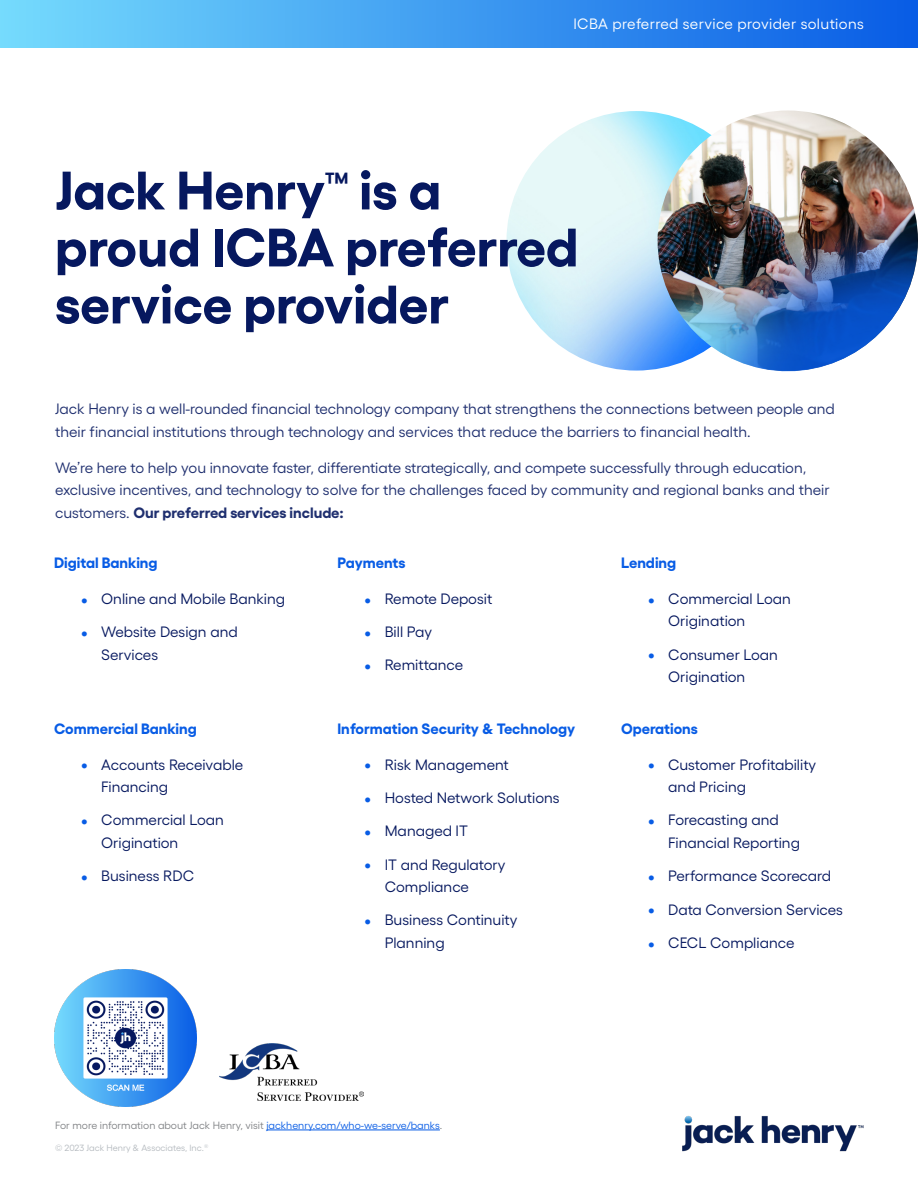
<style>
.page{position:relative;width:918px;height:1188px;background:#fff}
.page>*{position:absolute;margin:0;border:0;box-sizing:border-box;transform-origin:0 0}
.Main_Title{font:700 54px/57px "Gellix";color:#06185f}
.t1{font:15px/22.5px "Gellix";color:#06185f}
.Updated_Body_Text{font:15px/22.5px "Gellix";color:#1f2f6f}
.List_Heading{font:700 15px "Gellix";color:#085ce5}
.t2{font:15px "Gellix";letter-spacing:.025em;color:#fff}
.t3{font:10.5px "Gellix";color:#818386}
.t4{font:9px "Gellix";color:#b6bbc0}
.s1{font-weight:700}
.s2{font-weight:800;font-size:16.5px;color:#085ce5}
.s3{color:#085ce5}
</style>
<div class="page">
<img style="left:682px;top:1116px;width:182px;height:36px">
<hr style="left:266px;top:1130px;width:174px;height:1px;background:#085ce5">
<div style="left:0;top:0;width:918px;height:48px;background:linear-gradient(to right,#75dbfd,#085ce5)"></div>
<img style="left:507px;top:111px;width:259px;height:260px;border-radius:130px">
<img style="left:219px;top:1044px;width:145px;height:56px">
<img style="left:657px;top:111px;width:261px;height:261px">
<img style="left:54px;top:969px;width:143px;height:138px">
<p class="t2" style="left:573px;top:12px;width:292px">ICBA preferred service provider solutions</p>
<p class="Main_Title" style="left:55px;top:156px;width:525px">Jack Henry<sup>™</sup> is a proud ICBA preferred service provider</p>
<p class="Updated_Body_Text" style="left:55px;top:396px;width:781px">Jack Henry is a well-rounded financial technology company that strengthens the connections between people and their financial institutions through technology and services that reduce the barriers to financial health.</p>
<p class="Updated_Body_Text" style="left:55px;top:455px;width:776px">We’re here to help you innovate faster, differentiate strategically, and compete successfully through education, exclusive incentives, and technology to solve for the challenges faced by community and regional banks and their customers. <span class="s1">Our preferred services include:</span></p>
<p class="List_Heading" style="left:54px;top:551px;width:105px">Digital Banking</p>
<p class="t1" style="left:81px;top:586px;width:206px"><span class="s2">•</span> Online and Mobile Banking</p>
<p class="t1" style="left:101px;top:619px;width:138px;text-indent:-20px"><span class="s2">•</span> Website Design and<br>Services</p>
<p class="List_Heading" style="left:621px;top:551px;width:57px">Lending</p>
<p class="t1" style="left:668px;top:586px;width:124px;text-indent:-20px"><span class="s2">•</span> Commercial Loan<br>Origination</p>
<p class="t1" style="left:668px;top:642px;width:111px;text-indent:-20px"><span class="s2">•</span> Consumer Loan<br>Origination</p>
<p class="List_Heading" style="left:338px;top:551px;width:69px">Payments</p>
<p class="t1" style="left:364px;top:586px;width:129px"><span class="s2">•</span> Remote Deposit</p>
<p class="t1" style="left:364px;top:619px;width:69px"><span class="s2">•</span> Bill Pay</p>
<p class="t1" style="left:364px;top:652px;width:100px"><span class="s2">•</span> Remittance</p>
<p class="List_Heading" style="left:54px;top:716px;width:144px">Commercial Banking</p>
<p class="t1" style="left:101px;top:752px;width:143px;text-indent:-20px"><span class="s2">•</span> Accounts Receivable<br>Financing</p>
<p class="t1" style="left:101px;top:807px;width:124px;text-indent:-20px"><span class="s2">•</span> Commercial Loan<br>Origination</p>
<p class="t1" style="left:81px;top:863px;width:115px"><span class="s2">•</span> Business RDC</p>
<p class="List_Heading" style="left:338px;top:716px;width:239px">Information Security &amp; Technology</p>
<p class="t1" style="left:364px;top:752px;width:146px"><span class="s2">•</span> Risk Management</p>
<p class="t1" style="left:364px;top:785px;width:197px"><span class="s2">•</span> Hosted Network Solutions</p>
<p class="t1" style="left:364px;top:818px;width:105px"><span class="s2">•</span> Managed IT</p>
<p class="t1" style="left:385px;top:852px;width:122px;text-indent:-20px"><span class="s2">•</span> IT and Regulatory<br>Compliance</p>
<p class="t1" style="left:385px;top:907px;width:134px;text-indent:-20px"><span class="s2">•</span> Business Continuity<br>Planning</p>
<p class="List_Heading" style="left:621px;top:716px;width:78px">Operations</p>
<p class="t1" style="left:668px;top:752px;width:150px;text-indent:-20px"><span class="s2">•</span> Customer Profitability and Pricing</p>
<p class="t1" style="left:668px;top:807px;width:133px;text-indent:-20px"><span class="s2">•</span> Forecasting and<br>Financial Reporting</p>
<p class="t1" style="left:648px;top:863px;width:185px"><span class="s2">•</span> Performance Scorecard</p>
<p class="t1" style="left:648px;top:897px;width:197px"><span class="s2">•</span> Data Conversion Services</p>
<p class="t1" style="left:648px;top:930px;width:148px"><span class="s2">•</span> CECL Compliance</p>
<p class="t3" style="left:55px;top:1117px;width:389px">For more information about Jack Henry, visit <span class="s3">jackhenry.com/who-we-serve/banks</span>.</p>
<p class="t4" style="left:55px;top:1141px;width:155px">© 2023 Jack Henry &amp; Associates, Inc.<sup>®</sup></p>
</div>
